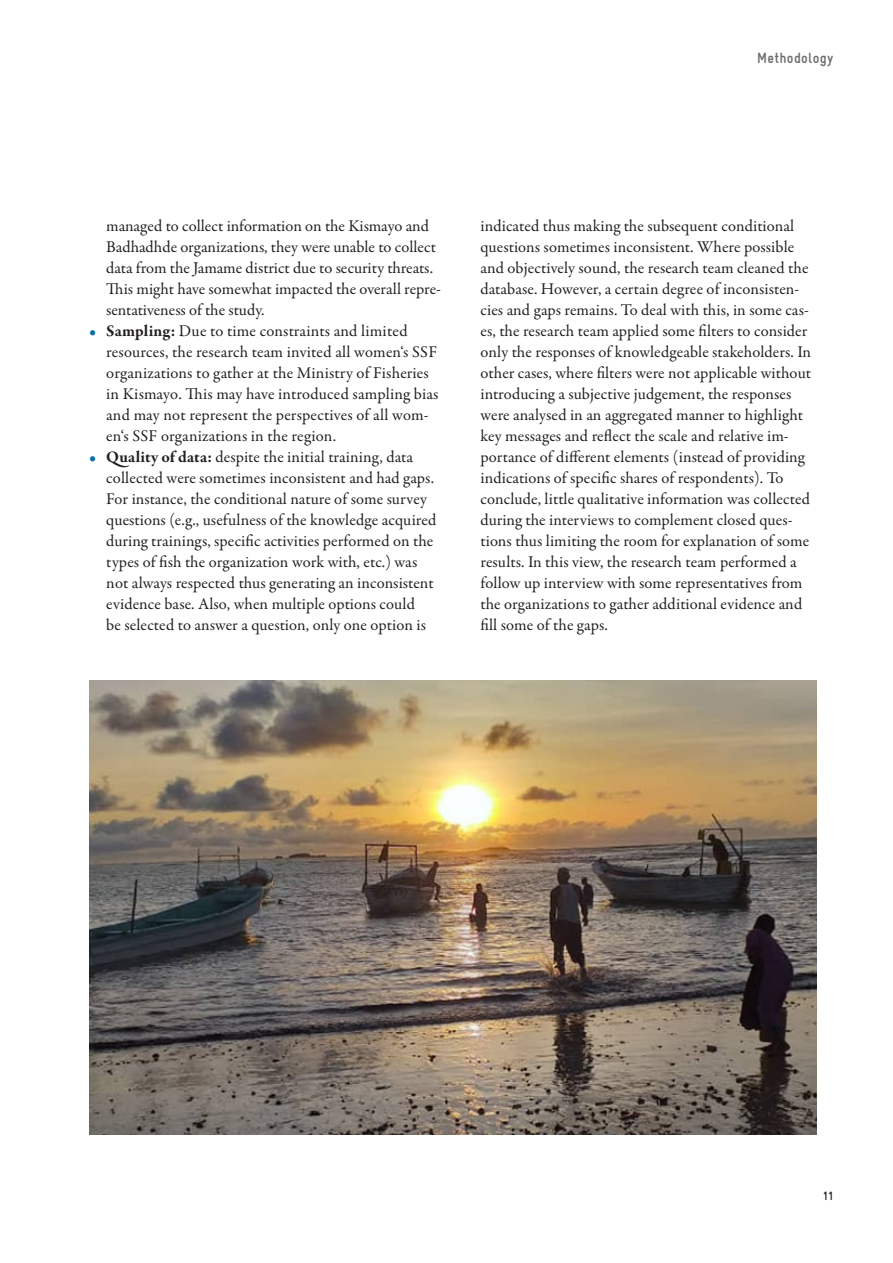
<style>
.page{position:relative;width:893px;height:1263px;background:#fff}
.page>*{position:absolute;margin:0;border:0;box-sizing:border-box;transform-origin:0 0}
.t1{font:16.5px/21px "Garamond Premr Pro";letter-spacing:.005em;color:#231f20}
.Head_innen_01_Gravur_25_30{font:700 15px "Gravur Condensed";letter-spacing:.02em;color:#6c6d70}
.t2{font:700 12px "Gravur Condensed";color:#231f20}
.s1{color:#0a70a7}
.s2{font-weight:700}
</style>
<div class="page">
<img style="left:89px;top:680px;width:727px;height:454px">
<p class="Head_innen_01_Gravur_25_30" style="left:757px;top:50px;width:78px">Methodology</p>
<p class="t1" style="left:106px;top:216px;width:336px">managed to collect information on the Kismayo and Badhadhde organizations, they were unable to collect data from the Jamame district due to security threats.<br>This might have somewhat impacted the overall repre&shy;sentativeness of the study.</p>
<p class="t1" style="left:106px;top:321px;width:334px;text-indent:-17px"><span class="s1">•</span> <span class="s2">Sampling:</span> Due to time constraints and limited resources, the research team invited all women‘s SSF organizations to gather at the Ministry of Fisheries in Kismayo. This may have introduced sampling bias and may not represent the perspectives of all wom&shy;en‘s SSF organizations in the region.</p>
<p class="t1" style="left:106px;top:447px;width:332px;text-indent:-17px"><span class="s1">•</span> <span class="s2">Quality of data:</span> despite the initial training, data collected were sometimes inconsistent and had gaps.<br>For instance, the conditional nature of some survey questions (e.g., usefulness of the knowledge acquired during trainings, specific activities performed on the types of fish the organization work with, etc.) was not always respected thus generating an inconsistent evidence base. Also, when multiple options could<br>be selected to answer a question, only one option is</p>
<p class="t1" style="left:480px;top:216px;width:332px">indicated thus making the subsequent conditional questions sometimes inconsistent. Where possible and objectively sound, the research team cleaned the database. However, a certain degree of inconsisten&shy;cies and gaps remains. To deal with this, in some cas&shy;es, the research team applied some filters to consider only the responses of knowledgeable stakeholders. In other cases, where filters were not applicable without introducing a subjective judgement, the responses were analysed in an aggregated manner to highlight key messages and reflect the scale and relative im&shy;portance of different elements (instead of providing indications of specific shares of respondents). To conclude, little qualitative information was collected during the interviews to complement closed ques&shy;tions thus limiting the room for explanation of some results. In this view, the research team performed a follow up interview with some representatives from the organizations to gather additional evidence and fill some of the gaps.</p>
<p class="t2" style="left:823px;top:1189px;width:12px">11</p>
</div>
